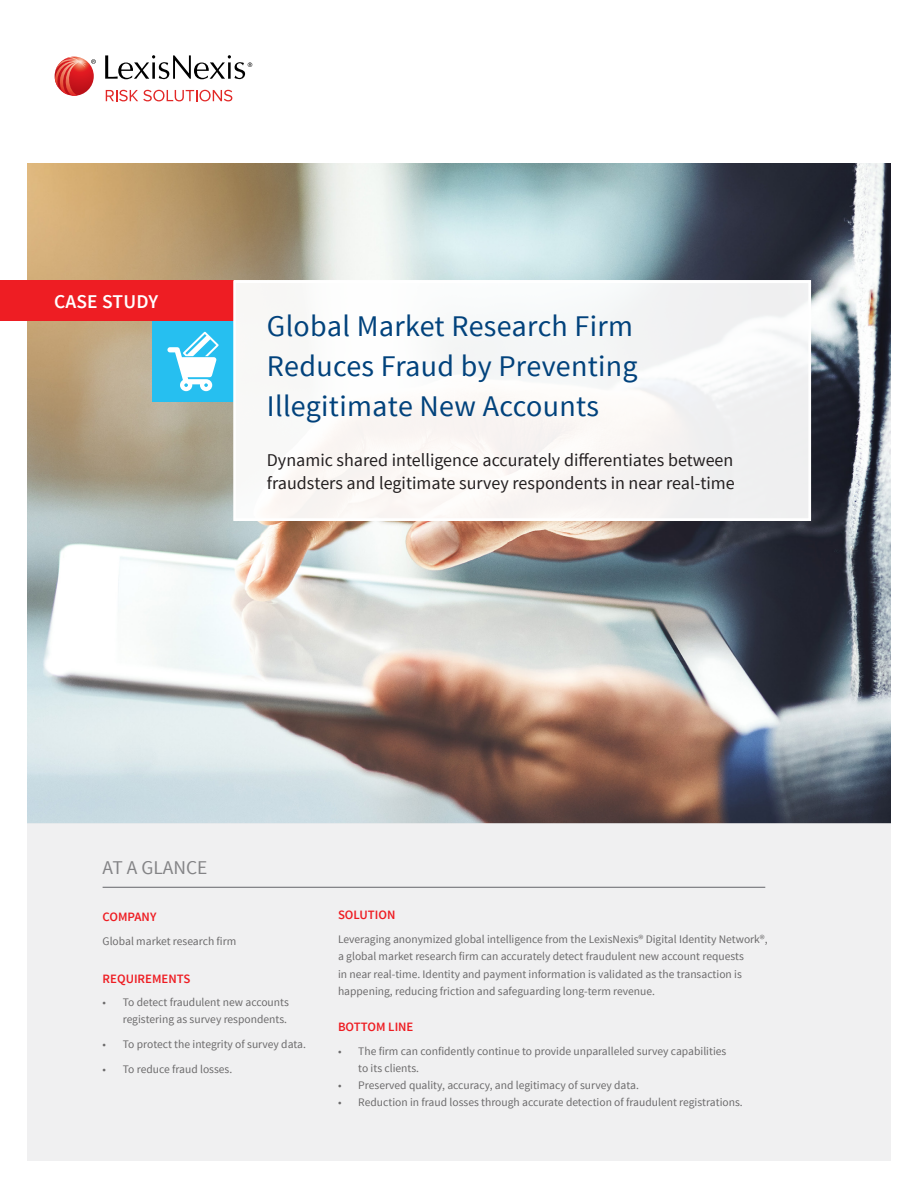
<style>
.page{position:relative;width:918px;height:1188px;background:#fff}
.page>*{position:absolute;margin:0;border:0;box-sizing:border-box;transform-origin:0 0}
.Cover-Header{font:30px/39.8px "Source Sans Pro";letter-spacing:.01em;color:#01427c}
.Marker-Case_Study{font:600 19.5px "Source Sans Pro";letter-spacing:.01em;color:#fff}
.t1{font:19.5px "Source Sans Pro";color:#636366}
.Cover-Subhead{font:18px/23.2px "Source Sans Pro";color:#231f20}
.At_a_Glance_-_H2{font:600 12.75px "Source Sans Pro";color:#ee1d23}
.At_a_Glance_-_Paragr{font:11.55px/17.2px "Source Sans Pro";color:#6c6b6c}
</style>
<div class="page">
<img style="left:27px;top:163px;width:864px;height:661px">
<div style="left:0;top:280px;width:233px;height:41px;background:#ee1d23"></div>
<div style="left:27px;top:824px;width:864px;height:337px;background:#ededee"></div>
<hr style="left:103px;top:887px;width:662px;height:1px;background:#63656a">
<svg style="left:106px;top:90px;width:126px;height:11px"></svg>
<svg style="left:105px;top:55px;width:147px;height:24px"></svg>
<svg style="left:55px;top:57px;width:41px;height:39px"></svg>
<div style="left:152px;top:321px;width:82px;height:81px;background:#26bff0"></div>
<div style="left:234px;top:280px;width:576px;height:241px;background:#f8f7f6"></div>
<svg style="left:167px;top:332px;width:52px;height:59px"></svg>
<p class="Marker-Case_Study" style="left:54px;top:289px;width:106px">CASE STUDY</p>
<p class="Cover-Header" style="left:267px;top:307px;width:372px">Global Market Research Firm<br>Reduces Fraud by Preventing<br>Illegitimate New Accounts</p>
<p class="Cover-Subhead" style="left:267px;top:448px;width:469px">Dynamic shared intelligence accurately differentiates between fraudsters and legitimate survey respondents in near real-time</p>
<h2 class="t1" style="left:103px;top:856px;width:106px">AT A GLANCE</h2>
<p class="At_a_Glance_-_H2" style="left:103px;top:909px;width:55px">COMPANY</p>
<p class="At_a_Glance_-_Paragr" style="left:103px;top:932px;width:135px">Global market research firm</p>
<p class="At_a_Glance_-_H2" style="left:103px;top:971px;width:89px">REQUIREMENTS</p>
<p class="At_a_Glance_-_Paragr" style="left:103px;top:994px;width:188px;line-height:16.5px;text-align:right">• To detect fraudulent new accounts registering as survey respondents.</p>
<p class="At_a_Glance_-_Paragr" style="left:103px;top:1036px;width:205px">• To protect the integrity of survey data.</p>
<p class="At_a_Glance_-_Paragr" style="left:103px;top:1061px;width:131px">• To reduce fraud losses.</p>
<p class="At_a_Glance_-_H2" style="left:338px;top:907px;width:59px">SOLUTION</p>
<p class="At_a_Glance_-_Paragr" style="left:338px;top:931px;width:431px">Leveraging anonymized global intelligence from the LexisNexis® Digital Identity Network®, a global market research firm can accurately detect fraudulent new account requests<br>in near real-time. Identity and payment information is validated as the transaction is happening, reducing friction and safeguarding long-term revenue.</p>
<p class="At_a_Glance_-_H2" style="left:338px;top:1019px;width:77px">BOTTOM LINE</p>
<p class="At_a_Glance_-_Paragr" style="left:358px;top:1042px;width:370px;text-indent:-20px">• The firm can confidently continue to provide unparalleled survey capabilities to its clients.</p>
<p class="At_a_Glance_-_Paragr" style="left:338px;top:1077px;width:302px">• Preserved quality, accuracy, and legitimacy of survey data.</p>
<p class="At_a_Glance_-_Paragr" style="left:338px;top:1094px;width:406px">• Reduction in fraud losses through accurate detection of fraudulent registrations.</p>
</div>
